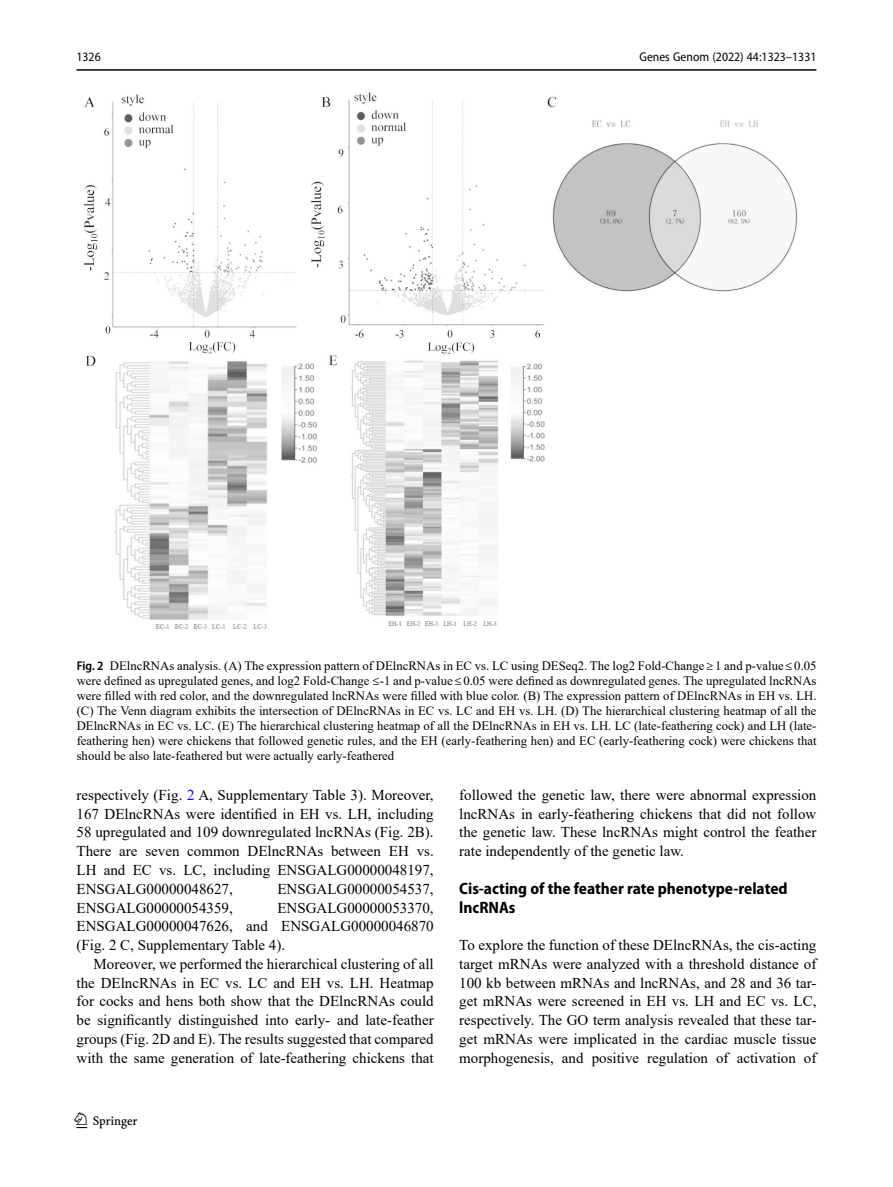
<style>
.page{position:relative;width:893px;height:1187px;background:#fff}
.page>*{position:absolute;margin:0;border:0;box-sizing:border-box;transform-origin:0 0}
.t1{font:22.5px "Springnew";color:#000}
.Head_2{font:700 semi-condensed 16.5px/18.8px "Myriad Pro";color:#000}
.Body_Text_Indent{font:15px/18.8px "Times New Roman PSMT2";color:#000;text-align:justify}
.Body_Text{font:15px/18.8px "Times New Roman PSMT2";color:#000;text-align:justify}
.Body_Text-2{font:15px/18.8px "Times New Roman";color:#000;text-align:justify}
.Figure_Caption{font:12.75px/15px "Times New Roman PSMT2";color:#000;text-align:justify}
.t2{font:semi-condensed 12.75px "Myriad Pro";color:#000}
.s1{font-family:"Myriad Pro";font-weight:600;font-stretch:semi-condensed}
.s2{font-family:"Minion Pro"}
.s3{font-family:"Times New Roman"}
.s4{font-family:"Times New Roman PSMT2"}
.s5{font-family:"Times New Roman PSMT2";color:#00f}
</style>
<div class="page">
<hr style="left:77px;top:69px;width:739px;height:2px;background:#000">
<img style="left:83px;top:92px;width:715px;height:537px">
<p class="t2" style="left:77px;top:49px;width:26px">1326</p>
<p class="t2" style="left:639px;top:49px;width:178px">Genes Genom (2022) 44:1323–1331</p>
<p class="Figure_Caption" style="left:77px;top:658px;width:741px"><span class="s1">Fig. 2</span> DElncRNAs analysis. (A) The expression pattern of DElncRNAs in EC vs. LC using DESeq2. The log2 Fold-Change<span class="s2">≥</span>1 and p-value<span class="s2">≤</span>0.05 <span class="s3">were defined as upregulated genes, and log2 Fold-Change</span> <span class="s2">≤</span>-1 and p-value<span class="s2">≤</span><span class="s3">0.05 were defined as downregulated genes. The upregulated lncRNAs were filled with red color, and the downregulated lncRNAs were filled with blue color. (B) The expression pattern of DElncRNAs in EH vs. LH. </span>(C) The Venn diagram exhibits the intersection of DElncRNAs in EC vs. LC and EH vs. LH. (D) The hierarchical clustering heatmap of all the DElncRNAs in EC vs. LC. (E) The hierarchical clustering heatmap of all the DElncRNAs in EH vs. LH. LC (late-feathering cock) and LH (late&shy;feathering hen) were chickens that followed genetic rules, and the EH (early-feathering hen) and EC (early-feathering cock) were chickens that should be also late-feathered but were actually early-feathered</p>
<p class="Body_Text-2" style="left:77px;top:785px;width:359px"><span class="s4">respectively (Fig.</span> <span class="s5">2</span> <span class="s4">A, Supplementary Table 3). Moreover, </span>167 DElncRNAs were identified in EH vs. LH, including 58 upregulated and 109 downregulated lncRNAs (Fig. 2B).<br><span class="s4">There are seven common DElncRNAs between EH vs.<br></span>LH and EC vs. LC, including ENSGALG00000048197, <span class="s4">ENSGALG00000048627,</span></p>
<p class="Body_Text" style="left:277px;top:878px;width:158px">ENSGALG00000054537,</p>
<p class="Body_Text" style="left:77px;top:897px;width:359px;text-indent:201px"><span class="s3">ENSGALG00000053370, </span>ENSGALG00000047626, and ENSGALG00000046870 (Fig. 2 C, Supplementary Table 4).</p>
<p class="Body_Text_Indent" style="left:77px;top:953px;width:359px;text-indent:17px">Moreover, we performed the hierarchical clustering of all the DElncRNAs in EC vs. LC and EH vs. LH. Heatmap for cocks and hens both show that the DElncRNAs could <span class="s3">be significantly distinguished into early- and late-feather </span>groups (Fig. 2D and E). The results suggested that compared with the same generation of late-feathering chickens that</p>
<p class="Body_Text-2" style="left:77px;top:897px;width:158px">ENSGALG00000054359,</p>
<h1 class="t1" style="left:77px;top:1107px;width:63px">1 3</h1>
<p class="Body_Text_Indent" style="left:459px;top:785px;width:359px">followed the genetic law, there were abnormal expression lncRNAs in early-feathering chickens that did not follow the genetic law. These lncRNAs might control the feather rate independently of the genetic law.</p>
<p class="Head_2" style="left:459px;top:879px;width:330px">Cis-acting of the feather rate phenotype-related lncRNAs</p>
<p class="Body_Text" style="left:459px;top:935px;width:359px">To explore the function of these DElncRNAs, the cis-acting target mRNAs were analyzed with a threshold distance of 100 kb between mRNAs and lncRNAs, and 28 and 36 tar&shy;get mRNAs were screened in EH vs. LH and EC vs. LC, respectively. The GO term analysis revealed that these tar&shy;get mRNAs were implicated in the cardiac muscle tissue morphogenesis, and positive regulation of activation of</p>
</div>
